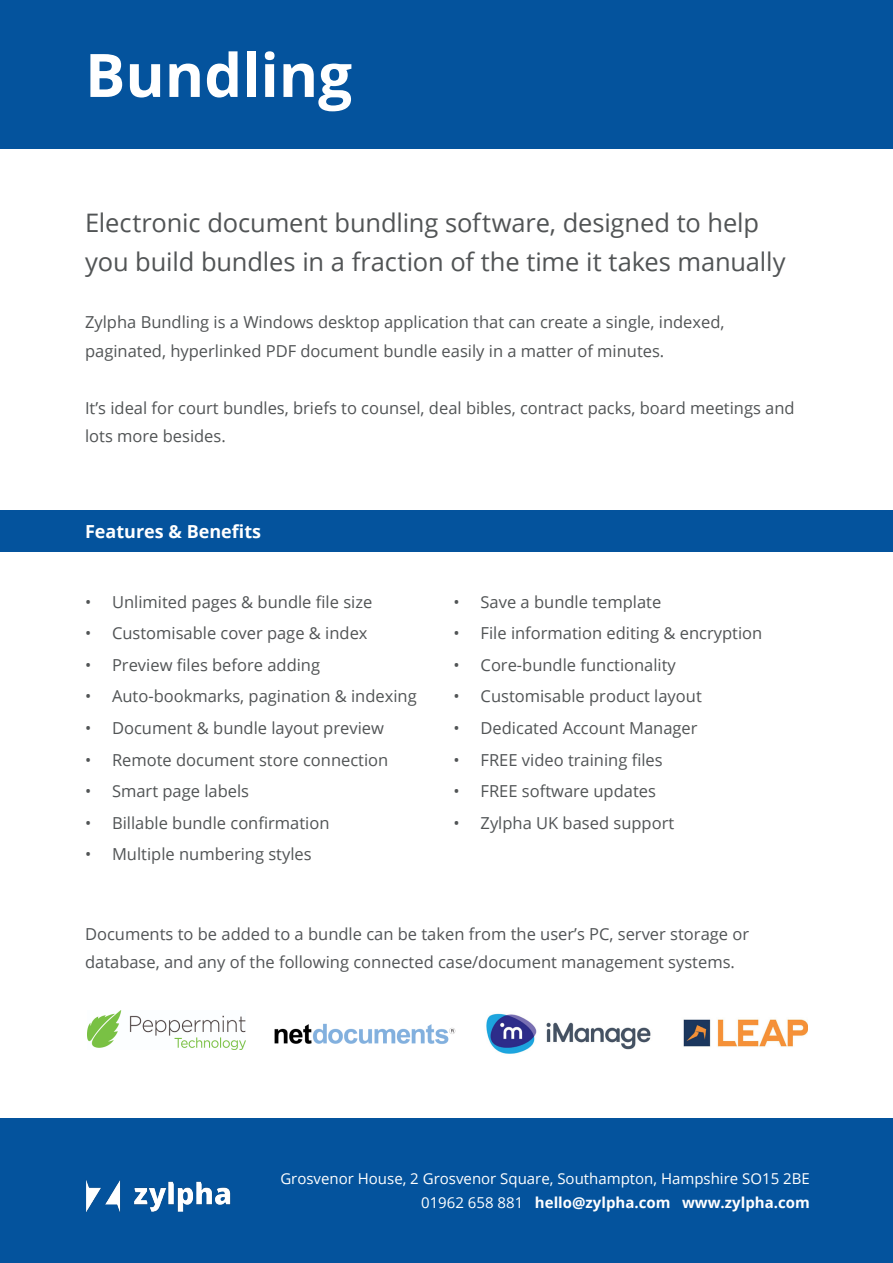
<style>
.page{position:relative;width:893px;height:1263px;background:#fff}
.page>*{position:absolute;margin:0;border:0;box-sizing:border-box;transform-origin:0 0}
.t1{font:700 60px "Open Sans";color:#fff}
.t2{font:25.5px/39px "Open Sans";letter-spacing:-.005em;color:#515455}
.t3{font:700 18px "Open Sans";color:#fff}
.t4{font:16.5px/28.5px "Open Sans";color:#515455}
.t5{font:16.5px/28.5px "Open Sans";color:#515456}
.t6{font:15px "Open Sans";color:#fff}
.t7{font:700 15px "Open Sans";color:#fff}
.s1{font-weight:400}
</style>
<div class="page">
<div style="left:0;top:0;width:893px;height:148px;background:#04539d"></div>
<div style="left:0;top:510px;width:893px;height:41px;background:#04539d"></div>
<img style="left:87px;top:1010px;width:159px;height:39px">
<img style="left:274px;top:1023px;width:182px;height:21px">
<img style="left:486px;top:1013px;width:165px;height:41px">
<img style="left:683px;top:1019px;width:125px;height:28px">
<div style="left:0;top:1118px;width:893px;height:145px;background:#04539d"></div>
<img style="left:86px;top:1180px;width:145px;height:32px">
<p class="t1" style="left:85px;top:33px;width:269px">Bundling</p>
<p class="t2" style="left:85px;top:203px;width:702px">Electronic document bundling software, designed to help you build bundles in a fraction of the time it takes manually</p>
<p class="t4" style="left:85px;top:308px;width:641px">Zylpha Bundling is a Windows desktop application that can create a single, indexed, paginated, hyperlinked PDF document bundle easily in a matter of minutes.</p>
<p class="t4" style="left:85px;top:393px;width:711px">It’s ideal for court bundles, briefs to counsel, deal bibles, contract packs, board meetings and lots more besides.</p>
<p class="t3" style="left:85px;top:519px;width:178px">Features &amp; Benefits</p>
<p class="t4" style="left:85px;top:587px;width:289px">• Unlimited pages &amp; bundle file size</p>
<p class="t4" style="left:85px;top:619px;width:284px">• Customisable cover page &amp; index</p>
<p class="t4" style="left:85px;top:650px;width:237px">• Preview files before adding</p>
<p class="t4" style="left:85px;top:682px;width:333px">• Auto-bookmarks, pagination &amp; indexing</p>
<p class="t4" style="left:85px;top:713px;width:300px">• Document &amp; bundle layout preview</p>
<p class="t4" style="left:85px;top:745px;width:305px">• Remote document store connection</p>
<p class="t4" style="left:85px;top:776px;width:166px">• Smart page labels</p>
<p class="t4" style="left:85px;top:808px;width:246px">• Billable bundle confirmation</p>
<p class="t4" style="left:85px;top:839px;width:228px">• Multiple numbering styles</p>
<p class="t4" style="left:454px;top:587px;width:209px">• Save a bundle template</p>
<p class="t4" style="left:454px;top:619px;width:310px">• File information editing &amp; encryption</p>
<p class="t4" style="left:454px;top:650px;width:224px">• Core-bundle functionality</p>
<p class="t4" style="left:454px;top:682px;width:250px">• Customisable product layout</p>
<p class="t4" style="left:454px;top:713px;width:245px">• Dedicated Account Manager</p>
<p class="t5" style="left:454px;top:745px;width:211px">• FREE video training files</p>
<p class="t4" style="left:454px;top:776px;width:204px">• FREE software updates</p>
<p class="t5" style="left:454px;top:808px;width:222px">• Zylpha UK based support</p>
<p class="t5" style="left:85px;top:919px;width:666px">Documents to be added to a bundle can be taken from the user’s PC, server storage or database, and any of the following connected case/document management systems.</p>
<p class="t6" style="left:280px;top:1169px;width:531px">Grosvenor House, 2 Grosvenor Square, Southampton, Hampshire SO15 2BE</p>
<p class="t7" style="left:421px;top:1192px;width:390px"><span class="s1">01962 658 881</span> hello@zylpha.com www.zylpha.com</p>
</div>
